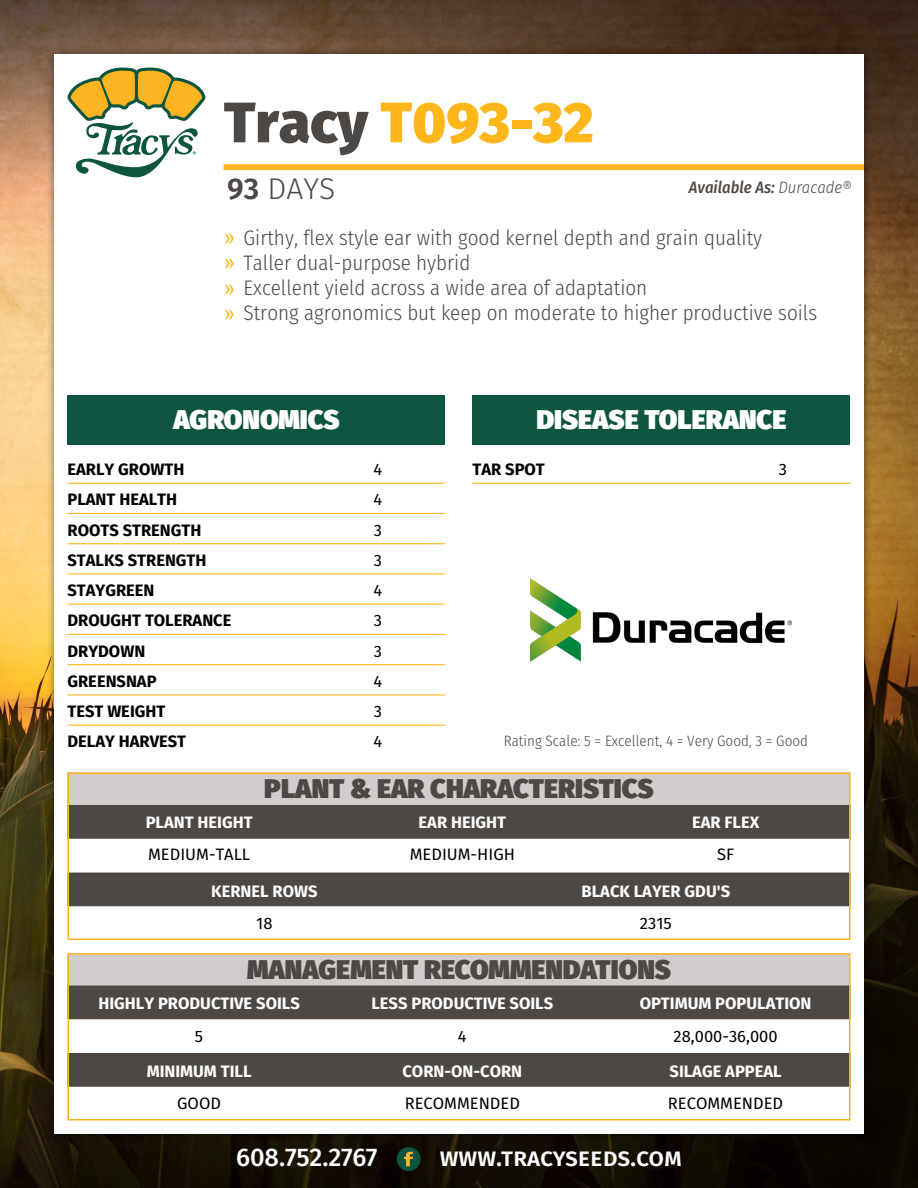
<style>
.page{position:relative;width:918px;height:1188px;background:#fff}
.page>*{position:absolute;margin:0;border:0;box-sizing:border-box;transform-origin:0 0}
.t1{font:800 57px "Fira Sans";color:#ffb71b}
.t2{font:300 30px "Fira Sans";color:#4e4845}
.t3{font:900 27px "Fira Sans";color:#4d4844}
.t4{font:900 27px "Fira Sans";color:#fff}
.t5{font:500 25.5px "Fira Sans";letter-spacing:-.005em;color:#fff}
.t6{font:300 21px/25.2px "Fira Sans Condensed";color:#4e4845}
.t7{font:700 16.5px/32.4px "Fira Sans";color:#fff;text-align:center}
.t8{font:700 16.5px "Fira Sans";color:#000}
.t9{font:16.5px/32.4px "Fira Sans";color:#000;text-align:center}
.t10{font:italic 500 16.5px "Fira Sans Condensed";color:#4e4845}
.t11{font:300 15px "Fira Sans Condensed";color:#4e4845}
.s1{color:#4e4845}
.s2{font-family:"Fira Sans Semi";font-weight:400}
.s3{font-family:"Arial";font-weight:400;color:#ffb71b}
.s4{font-weight:300}
.s5{font-weight:400;color:#000}
.s6{font-weight:700;color:#fff}
</style>
<div class="page">
<img style="left:0;top:0;width:918px;height:1188px">
<div style="left:46px;top:46px;width:826px;height:1096px;background:#00000e;opacity:.5"></div>
<div style="left:54px;top:54px;width:810px;height:1080px;background:#fff"></div>
<svg style="left:68px;top:68px;width:137px;height:109px"></svg>
<svg style="left:397px;top:1147px;width:24px;height:24px"></svg>
<div style="left:224px;top:164px;width:640px;height:6px;background:#fcb423"></div>
<div style="left:68px;top:395px;width:378px;height:50px;background:#0d5540"></div>
<div style="left:472px;top:395px;width:378px;height:50px;background:#0d5540"></div>
<div style="left:68px;top:773px;width:782px;height:32px;background:#d1cdcc"></div>
<div style="left:71px;top:805px;width:776px;height:34px;background:#4d4844"></div>
<div style="left:71px;top:873px;width:776px;height:33px;background:#4d4844"></div>
<div style="left:68px;top:953px;width:782px;height:33px;background:#d1cdcc"></div>
<svg style="left:71px;top:986px;width:776px;height:101px;fill:#4d4844"></svg>
<hr style="left:472px;top:483px;width:378px;height:1px;background:#fcb423">
<div style="left:68px;top:773px;width:782px;height:167px;border:2px solid #fcb423"></div>
<div style="left:68px;top:953px;width:782px;height:167px;border:2px solid #fcb423"></div>
<img style="left:530px;top:579px;width:261px;height:83px">
<hr style="left:68px;top:483px;width:376px;height:1px;background:#ffb71b">
<hr style="left:68px;top:513px;width:376px;height:1px;background:#ffb71b">
<hr style="left:68px;top:543px;width:376px;height:1px;background:#ffb71b">
<hr style="left:68px;top:573px;width:376px;height:2px;background:#ffb71b">
<hr style="left:68px;top:604px;width:376px;height:1px;background:#ffb71b">
<hr style="left:68px;top:634px;width:376px;height:1px;background:#ffb71b">
<hr style="left:68px;top:664px;width:376px;height:1px;background:#ffb71b">
<hr style="left:68px;top:694px;width:376px;height:1px;background:#ffb71b">
<hr style="left:68px;top:725px;width:376px;height:1px;background:#ffb71b">
<p class="t1" style="left:224px;top:72px;width:371px"><span class="s1">Tracy</span> T093-32</p>
<p class="t2" style="left:227px;top:167px;width:110px"><span class="s2">93</span> DAYS</p>
<p class="t6" style="left:224px;top:225px;width:595px"><span class="s3">»</span> Girthy, flex style ear with good kernel depth and grain quality<br><span class="s3">»</span> Taller dual-purpose hybrid<br><span class="s3">»</span> Excellent yield across a wide area of adaptation<br><span class="s3">»</span> Strong agronomics but keep on moderate to higher productive soils</p>
<p class="t10" style="left:689px;top:175px;width:164px">Available As: <span class="s4">Duracade®</span></p>
<h3 class="t4" style="left:173px;top:395px;width:168px">AGRONOMICS</h3>
<h3 class="t4" style="left:536px;top:395px;width:252px">DISEASE TOLERANCE</h3>
<p class="t8" style="left:68px;top:456px;width:118px">EARLY GROWTH</p>
<p class="t9" style="left:374px;top:453px;width:10px">4</p>
<p class="t8" style="left:68px;top:486px;width:111px">PLANT HEALTH</p>
<p class="t9" style="left:374px;top:483px;width:10px">4</p>
<p class="t8" style="left:68px;top:516px;width:135px">ROOTS STRENGTH</p>
<p class="t9" style="left:374px;top:513px;width:10px">3</p>
<p class="t8" style="left:68px;top:546px;width:141px">STALKS STRENGTH</p>
<p class="t9" style="left:374px;top:543px;width:10px">3</p>
<p class="t8" style="left:68px;top:576px;width:89px">STAYGREEN</p>
<p class="t9" style="left:374px;top:574px;width:10px">4</p>
<p class="t8" style="left:68px;top:607px;width:165px">DROUGHT TOLERANCE</p>
<p class="t9" style="left:374px;top:604px;width:10px">3</p>
<p class="t8" style="left:68px;top:637px;width:79px">DRYDOWN</p>
<p class="t9" style="left:374px;top:634px;width:10px">3</p>
<p class="t8" style="left:68px;top:667px;width:91px">GREENSNAP</p>
<p class="t9" style="left:374px;top:664px;width:10px">4</p>
<p class="t8" style="left:68px;top:697px;width:99px">TEST WEIGHT</p>
<p class="t9" style="left:374px;top:695px;width:10px">3</p>
<p class="t8" style="left:68px;top:728px;width:120px">DELAY HARVEST</p>
<p class="t9" style="left:374px;top:725px;width:10px">4</p>
<p class="t8" style="left:472px;top:456px;width:74px">TAR SPOT</p>
<p class="t9" style="left:779px;top:453px;width:10px">3</p>
<p class="t11" style="left:504px;top:731px;width:306px">Rating Scale: 5 = Excellent, 4 = Very Good, 3 = Good</p>
<h3 class="t3" style="left:264px;top:764px;width:391px">PLANT &amp; EAR CHARACTERISTICS</h3>
<p class="t7" style="left:146px;top:805px;width:108px;text-align:left">PLANT HEIGHT<br><span class="s5">MEDIUM-TALL</span></p>
<p class="t9" style="left:410px;top:805px;width:107px"><span class="s6">EAR HEIGHT<br></span>MEDIUM-HIGH</p>
<p class="t7" style="left:692px;top:805px;width:69px">EAR FLEX<br><span class="s5">SF</span></p>
<p class="t7" style="left:211px;top:874px;width:108px">KERNEL ROWS<br><span class="s5">18</span></p>
<p class="t7" style="left:582px;top:874px;width:150px">BLACK LAYER GDU'S<br><span class="s5">2315</span></p>
<h3 class="t3" style="left:247px;top:944px;width:425px">MANAGEMENT RECOMMENDATIONS</h3>
<p class="t7" style="left:98px;top:986px;width:203px">HIGHLY PRODUCTIVE SOILS<br><span class="s5">5</span></p>
<p class="t7" style="left:372px;top:986px;width:183px">LESS PRODUCTIVE SOILS<br><span class="s5">4</span></p>
<p class="t7" style="left:640px;top:986px;width:173px">OPTIMUM POPULATION<br><span class="s5">28,000-36,000</span></p>
<p class="t7" style="left:147px;top:1054px;width:106px">MINIMUM TILL<br><span class="s5">GOOD</span></p>
<p class="t7" style="left:402px;top:1054px;width:121px;text-align:left">CORN-ON-CORN<br><span class="s5">RECOMMENDED</span></p>
<p class="t7" style="left:668px;top:1054px;width:117px;text-align:left">SILAGE APPEAL<br><span class="s5">RECOMMENDED</span></p>
<h3 class="t5" style="left:236px;top:1137px;width:143px">608.752.2767</h3>
<h3 class="t5" style="left:440px;top:1137px;width:244px">www.tracyseeds.com</h3>
</div>
